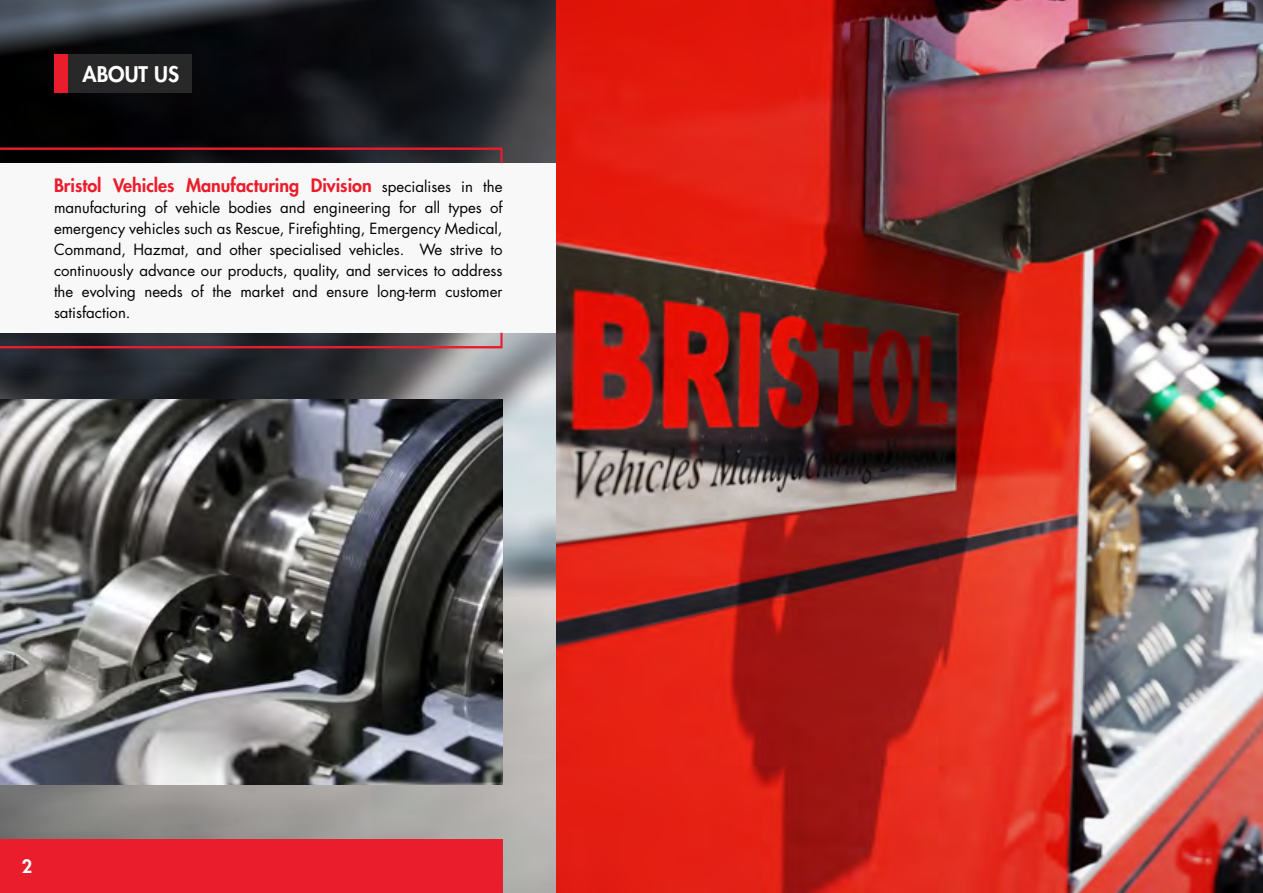
<style>
.page{position:relative;width:1263px;height:893px;background:#fff}
.page>*{position:absolute;margin:0;border:0;box-sizing:border-box;transform-origin:0 0}
.t1{font:800 21px "Futura Std";color:#fff}
.t2{font:800 18px "Futura Std";color:#ea1d2c}
.t3{font:800 18px "Futura Std";color:#fff}
.t4{font:15px/21px "Futura Std";color:#000;text-align:justify}
.s1{font-weight:400;font-size:15px;color:#000}
</style>
<div class="page">
<img style="left:0;top:0;width:557px;height:893px">
<div style="left:0;top:839px;width:503px;height:54px;background:#ea1d2c"></div>
<img style="left:0;top:400px;width:503px;height:385px">
<div style="left:0;top:163px;width:557px;height:170px;background:#f8f8f8"></div>
<div style="left:54px;top:54px;width:138px;height:39px;background:#292829"></div>
<div style="left:54px;top:54px;width:14px;height:39px;background:#ea1d2c"></div>
<svg style="left:0;top:147px;width:503px;height:16px;background:#311318"></svg>
<svg style="left:0;top:333px;width:503px;height:15px;background:#50373e"></svg>
<img style="left:557px;top:0;width:706px;height:893px">
<h1 class="t1" style="left:82px;top:61px;width:98px">ABOUT US</h1>
<p class="t2" style="left:54px;top:174px;width:450px">Bristol Vehicles Manufacturing Division <span class="s1">specialises in the</span></p>
<p class="t4" style="left:54px;top:197px;width:450px">manufacturing of vehicle bodies and engineering for all types of emergency vehicles such as Rescue, Firefighting, Emergency Medical, Command, Hazmat, and other specialised vehicles. We strive to continuously advance our products, quality, and services to address the evolving needs of the market and ensure long-term customer satisfaction.</p>
<p class="t3" style="left:22px;top:855px;width:12px">2</p>
</div>
